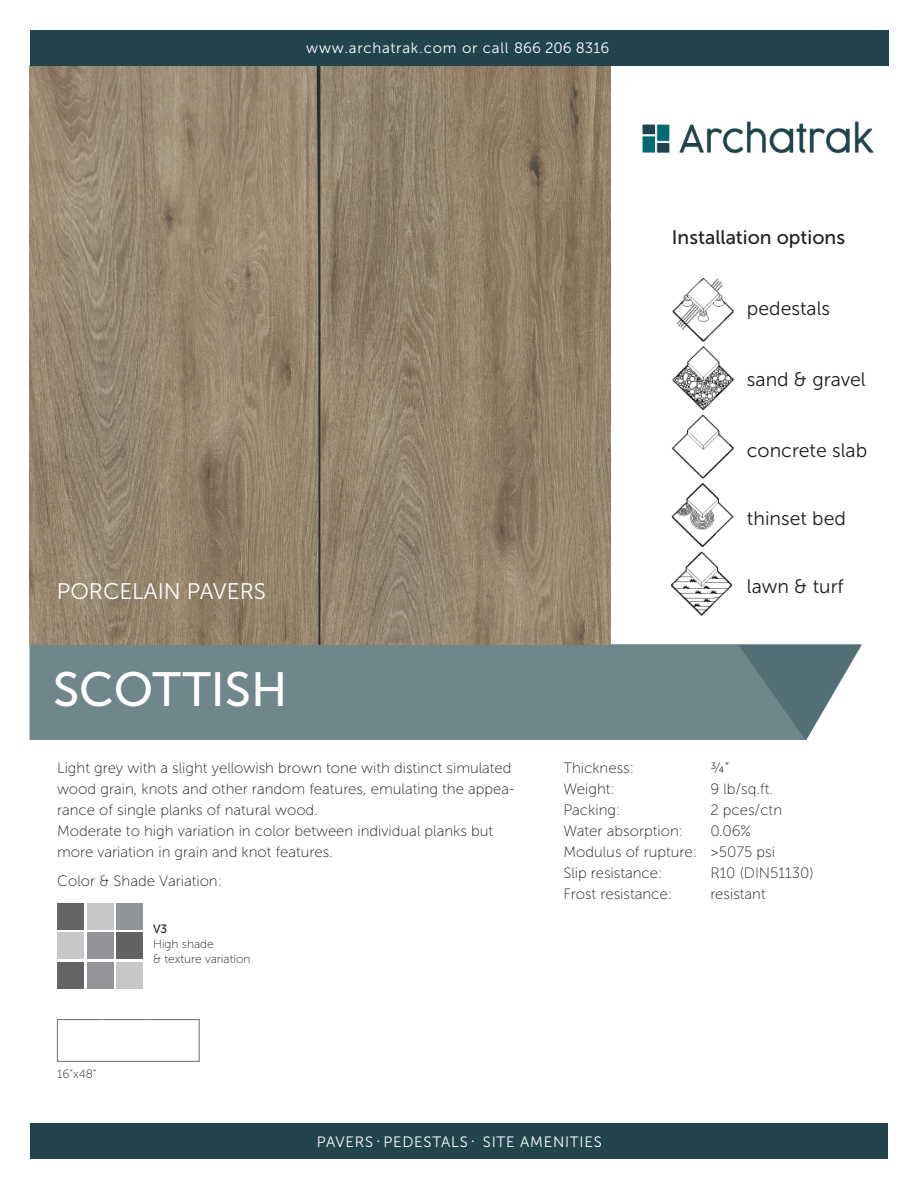
<style>
.page{position:relative;width:918px;height:1188px;background:#fff}
.page>*{position:absolute;margin:0;border:0;box-sizing:border-box;transform-origin:0 0}
.t1{font:48px "Museo Sans 500";color:#fff}
.t2{font:22.5px "Museo Sans 300";color:#fff}
.t3{font:19.5px "Museo Sans 300";color:#231f20}
.t4{font:19.5px "Museo Sans 500";color:#231f20}
.t5{font:15px/21px "Museo Sans 100";color:#231f20}
.t6{font:15px "Museo Sans 300";letter-spacing:.05em;color:#fff}
.t7{font:12px/15px "Museo Sans 100";color:#231f20}
.t8{font:12px "Museo Sans 500";color:#231f20}
</style>
<div class="page">
<div style="left:30px;top:1123px;width:858px;height:36px;background:#21444d"></div>
<div style="left:30px;top:644px;width:832px;height:96px;background:#6f868b"></div>
<svg style="left:738px;top:645px;width:124px;height:96px"></svg>
<img style="left:30px;top:66px;width:581px;height:579px">
<div style="left:30px;top:30px;width:858px;height:36px;background:#21444d"></div>
<img style="left:672px;top:279px;width:61px;height:337px">
<div style="left:57px;top:903px;width:27px;height:27px;background:#636466"></div>
<div style="left:87px;top:903px;width:27px;height:27px;background:#c6c7c9"></div>
<div style="left:117px;top:903px;width:26px;height:27px;background:#919598"></div>
<div style="left:57px;top:932px;width:27px;height:27px;background:#c6c7c9"></div>
<div style="left:87px;top:932px;width:27px;height:27px;background:#939498"></div>
<div style="left:117px;top:932px;width:26px;height:27px;background:#626365"></div>
<div style="left:57px;top:962px;width:27px;height:27px;background:#636466"></div>
<div style="left:87px;top:962px;width:27px;height:27px;background:#959499"></div>
<div style="left:117px;top:962px;width:26px;height:27px;background:#c6c7c9"></div>
<img style="left:642px;top:121px;width:232px;height:33px">
<hr style="left:88px;top:1061px;width:30px;height:1px;background:#6c6d70">
<svg style="left:57px;top:1019px;width:47px;height:43px"></svg>
<hr style="left:104px;top:1019px;width:42px;height:1px;background:#6c6d70">
<svg style="left:117px;top:1019px;width:83px;height:43px"></svg>
<p class="t6" style="left:306px;top:40px;width:304px">www.archatrak.com or call 866 206 8316</p>
<p class="t2" style="left:57px;top:580px;width:210px">PORCELAIN PAVERS</p>
<p class="t1" style="left:53px;top:663px;width:236px">SCOTTISH</p>
<p class="t4" style="left:672px;top:227px;width:175px">Installation options</p>
<p class="t3" style="left:747px;top:298px;width:85px">pedestals</p>
<p class="t3" style="left:747px;top:369px;width:120px">sand &amp; gravel</p>
<p class="t3" style="left:747px;top:439px;width:122px">concrete slab</p>
<p class="t3" style="left:747px;top:507px;width:101px">thinset bed</p>
<p class="t3" style="left:747px;top:575px;width:98px">lawn &amp; turf</p>
<p class="t5" style="left:57px;top:757px;width:459px">Light grey with a slight yellowish brown tone with distinct simulated wood grain, knots and other random features, emulating the appea&shy;rance of single planks of natural wood.</p>
<p class="t5" style="left:57px;top:820px;width:438px">Moderate to high variation in color between individual planks but more variation in grain and knot features.</p>
<p class="t5" style="left:57px;top:870px;width:166px">Color &amp; Shade Variation:</p>
<p class="t8" style="left:153px;top:922px;width:16px">V3</p>
<p class="t7" style="left:153px;top:937px;width:99px">High shade<br>&amp; texture variation</p>
<p class="t7" style="left:57px;top:1066px;width:41px">16”x48”</p>
<p class="t5" style="left:563px;top:757px;width:72px">Thickness:</p>
<p class="t5" style="left:710px;top:757px;width:20px">¾”</p>
<p class="t5" style="left:563px;top:778px;width:53px">Weight:</p>
<p class="t5" style="left:710px;top:778px;width:64px">9 lb/sq.ft.</p>
<p class="t5" style="left:563px;top:799px;width:59px">Packing:</p>
<p class="t5" style="left:710px;top:799px;width:73px">2 pces/ctn</p>
<p class="t5" style="left:563px;top:820px;width:121px">Water absorption:</p>
<p class="t5" style="left:710px;top:820px;width:42px">0.06%</p>
<p class="t5" style="left:563px;top:841px;width:213px">Modulus of rupture: &gt;5075 psi</p>
<p class="t5" style="left:563px;top:862px;width:101px">Slip resistance:</p>
<p class="t5" style="left:710px;top:862px;width:105px">R10 (DIN51130)</p>
<p class="t5" style="left:563px;top:883px;width:110px">Frost resistance:</p>
<p class="t5" style="left:710px;top:883px;width:57px">resistant</p>
<p class="t6" style="left:317px;top:1134px;width:286px">PAVERS <sup>•</sup> PEDESTALS <sup>•</sup> SITE AMENITIES</p>
</div>
